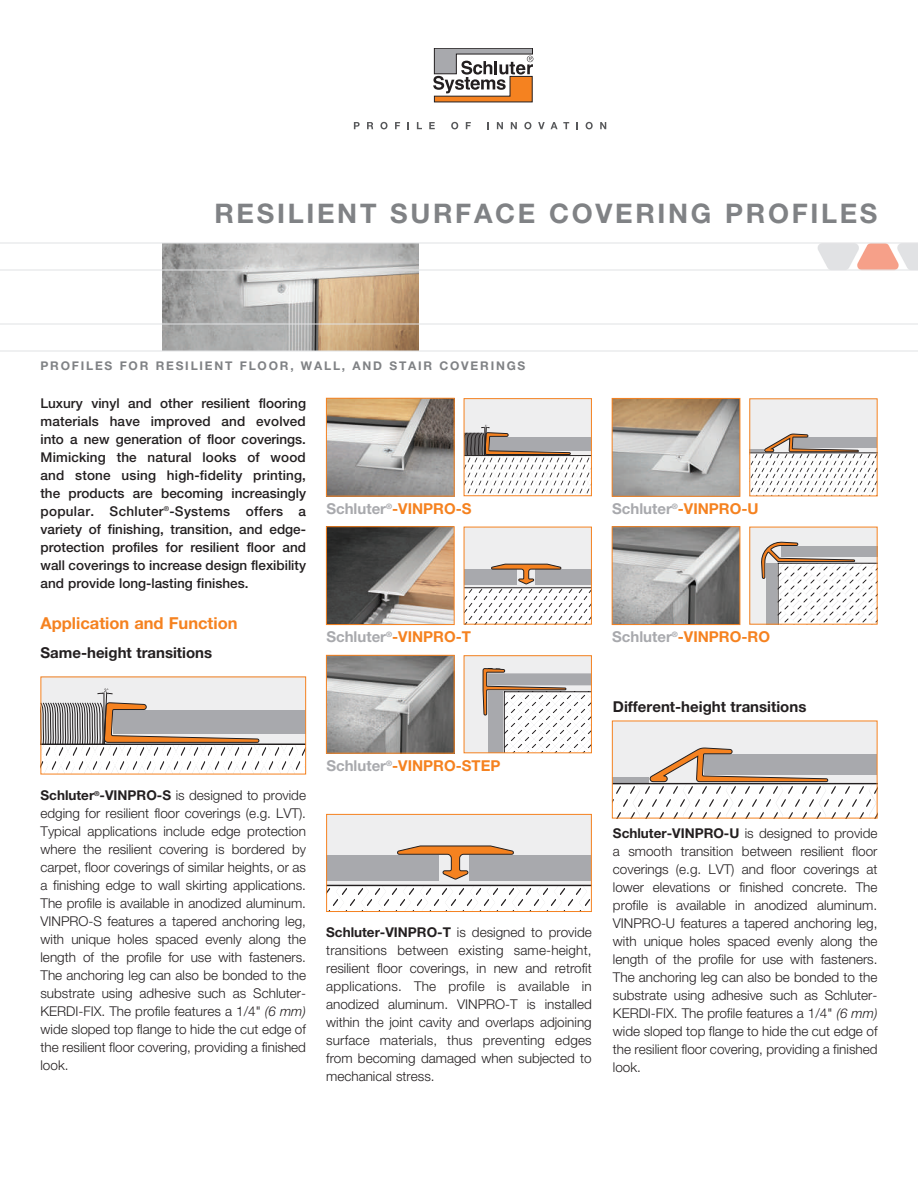
<style>
.page{position:relative;width:918px;height:1188px;background:#fff}
.page>*{position:absolute;margin:0;border:0;box-sizing:border-box;transform-origin:0 0}
.t1{font:700 27px "Helvetica Neue LT Pro";letter-spacing:.1em;color:#808285}
.t2{font:700 16.5px "Helvetica Neue LT Pro";color:#f58220}
.t3{font:700 15px "Helvetica Neue LT Pro";color:#f58220}
.t4{font:700 15px "Helvetica Neue LT Pro";color:#231f20}
.t5{font:300 13.5px/18px "Helvetica Neue LT Pro";color:#231f20;text-align:justify}
.t6{font:500 13.5px/18px "Helvetica Neue LT Pro";color:#231f20;text-align:justify}
.t7{font:700 12px "Helvetica Neue LT Pro";letter-spacing:.15em;color:#808285}
.s1{color:#a8a9ad}
.s2{font-weight:700}
.s3{font-style:italic}
</style>
<div class="page">
<img style="left:162px;top:244px;width:256px;height:107px">
<img style="left:815px;top:242px;width:103px;height:28px">
<hr style="left:0;top:243px;width:918px;height:1px;background:#e1e2e4">
<hr style="left:0;top:351px;width:918px;height:1px;background:#e1e2e4">
<hr style="left:0;top:324px;width:918px;height:1px;background:#e1e2e4">
<hr style="left:0;top:270px;width:918px;height:1px;background:#e1e2e4">
<svg style="left:433px;top:48px;width:100px;height:54px"></svg>
<svg style="left:354px;top:122px;width:6px;height:7px"></svg>
<svg style="left:367px;top:122px;width:6px;height:7px"></svg>
<svg style="left:380px;top:122px;width:8px;height:7px"></svg>
<svg style="left:395px;top:122px;width:5px;height:7px"></svg>
<svg style="left:407px;top:122px;width:2px;height:7px"></svg>
<svg style="left:417px;top:122px;width:5px;height:7px"></svg>
<svg style="left:429px;top:122px;width:6px;height:7px"></svg>
<svg style="left:451px;top:122px;width:7px;height:7px"></svg>
<svg style="left:466px;top:122px;width:5px;height:7px"></svg>
<svg style="left:487px;top:122px;width:2px;height:7px"></svg>
<svg style="left:497px;top:122px;width:6px;height:7px"></svg>
<svg style="left:511px;top:122px;width:6px;height:7px"></svg>
<svg style="left:524px;top:122px;width:7px;height:7px"></svg>
<svg style="left:538px;top:122px;width:7px;height:7px"></svg>
<svg style="left:551px;top:122px;width:18px;height:7px"></svg>
<svg style="left:586px;top:122px;width:7px;height:7px"></svg>
<svg style="left:600px;top:122px;width:6px;height:7px"></svg>
<img style="left:328px;top:400px;width:124px;height:94px">
<div style="left:326px;top:398px;width:128px;height:98px;border:1px solid #f58220"></div>
<img style="left:328px;top:528px;width:124px;height:95px">
<div style="left:326px;top:526px;width:128px;height:99px;border:1px solid #f58220"></div>
<img style="left:328px;top:657px;width:124px;height:94px">
<div style="left:326px;top:655px;width:128px;height:98px;border:1px solid #f58220"></div>
<img style="left:614px;top:400px;width:124px;height:94px">
<div style="left:612px;top:398px;width:128px;height:98px;border:1px solid #f58220"></div>
<img style="left:614px;top:528px;width:124px;height:95px">
<div style="left:612px;top:526px;width:128px;height:99px;border:1px solid #f58220"></div>
<div style="left:464px;top:399px;width:127px;height:97px;background:#eeeeef"></div>
<div style="left:490px;top:437px;width:101px;height:13px;background:#a8a9ad"></div>
<svg style="left:466px;top:457px;width:124px;height:37px;fill:#fff"></svg>
<hr style="left:464px;top:455px;width:127px;height:1px;background:#231f20">
<svg style="left:466px;top:424px;width:105px;height:32px"></svg>
<div style="left:464px;top:398px;width:128px;height:98px;border:1px solid #f58220"></div>
<div style="left:464px;top:527px;width:127px;height:97px;background:#eeeeef"></div>
<div style="left:535px;top:570px;width:56px;height:15px;background:#a8a9ad"></div>
<div style="left:464px;top:570px;width:52px;height:15px;background:#a8a9ad"></div>
<svg style="left:466px;top:588px;width:124px;height:34px;fill:#fff"></svg>
<hr style="left:464px;top:587px;width:127px;height:1px;background:#231f20">
<svg style="left:491px;top:564px;width:70px;height:20px"></svg>
<div style="left:464px;top:656px;width:127px;height:97px;background:#eeeeef"></div>
<svg style="left:483px;top:668px;width:107px;height:83px"></svg>
<div style="left:750px;top:399px;width:127px;height:97px;background:#eeeeef"></div>
<hr style="left:750px;top:449px;width:14px;height:3px;background:#a8a9ad">
<div style="left:793px;top:438px;width:84px;height:10px;background:#a8a9ad"></div>
<svg style="left:752px;top:453px;width:123px;height:41px;fill:#fefefe"></svg>
<hr style="left:750px;top:452px;width:127px;height:1px;background:#231f20">
<svg style="left:764px;top:434px;width:95px;height:18px"></svg>
<div style="left:750px;top:527px;width:127px;height:97px;background:#eeeeef"></div>
<svg style="left:761px;top:542px;width:114px;height:80px"></svg>
<div style="left:41px;top:677px;width:265px;height:97px;background:#eeeeef"></div>
<div style="left:114px;top:711px;width:192px;height:23px;background:#a8a9ad"></div>
<svg style="left:42px;top:745px;width:262px;height:27px;fill:#fff"></svg>
<hr style="left:41px;top:744px;width:265px;height:1px;background:#231f20">
<svg style="left:42px;top:688px;width:218px;height:56px"></svg>
<div style="left:327px;top:814px;width:264px;height:98px;background:#eeeeef"></div>
<div style="left:470px;top:856px;width:121px;height:25px;background:#a8a9ad"></div>
<div style="left:327px;top:856px;width:112px;height:25px;background:#a8a9ad"></div>
<svg style="left:328px;top:886px;width:262px;height:24px;fill:#fff"></svg>
<hr style="left:327px;top:885px;width:264px;height:1px;background:#231f20">
<svg style="left:397px;top:845px;width:117px;height:35px"></svg>
<div style="left:326px;top:814px;width:266px;height:98px;border:1px solid #f58220"></div>
<div style="left:612px;top:721px;width:265px;height:97px;background:#eeeeef"></div>
<div style="left:612px;top:777px;width:36px;height:5px;background:#a8a9ad"></div>
<div style="left:705px;top:755px;width:172px;height:20px;background:#a8a9ad"></div>
<svg style="left:614px;top:784px;width:262px;height:32px;fill:#fff"></svg>
<hr style="left:612px;top:783px;width:265px;height:1px;background:#231f20">
<svg style="left:650px;top:748px;width:178px;height:34px"></svg>
<h1 class="t1" style="left:214px;top:197px;width:665px">RESILIENT SURFACE COVERING PROFILES</h1>
<p class="t7" style="left:40px;top:358px;width:486px">PROFILES FOR RESILIENT FLOOR, WALL, AND STAIR COVERINGS</p>
<p class="t6" style="left:40px;top:394px;width:267px">Luxury vinyl and other resilient flooring materials have improved and evolved into a new generation of floor coverings.<br>Mimicking the natural looks of wood and stone using high-fidelity printing, the products are becoming increasingly popular. Schluter<sup>®</sup>-Systems offers a variety of finishing, transition, and edge&shy;protection profiles for resilient floor and wall coverings to increase design flexibility and provide long-lasting finishes.</p>
<p class="t2" style="left:40px;top:613px;width:199px">Application and Function</p>
<p class="t4" style="left:40px;top:643px;width:173px">Same-height transitions</p>
<p class="t3" style="left:326px;top:499px;width:147px"><span class="s1">Schluter</span><sup>®</sup>-VINPRO-S</p>
<p class="t3" style="left:326px;top:627px;width:146px"><span class="s1">Schluter</span><sup>®</sup>-VINPRO-T</p>
<p class="t5" style="left:40px;top:786px;width:267px"><span class="s2">Schluter</span><sup>®</sup><span class="s2">-VINPRO-S</span> is designed to provide edging for resilient floor coverings (e.g. LVT).<br>Typical applications include edge protection where the resilient covering is bordered by carpet, floor coverings of similar heights, or as a finishing edge to wall skirting applications.<br>The profile is available in anodized aluminum.<br>VINPRO-S features a tapered anchoring leg, with unique holes spaced evenly along the length of the profile for use with fasteners.<br>The anchoring leg can also be bonded to the substrate using adhesive such as Schluter-KERDI-FIX. The profile features a 1/4" <span class="s3">(6 mm) </span>wide sloped top flange to hide the cut edge of the resilient floor covering, providing a finished look.</p>
<p class="t3" style="left:326px;top:756px;width:176px"><span class="s1">Schluter</span><sup>®</sup>-VINPRO-STEP</p>
<p class="t5" style="left:326px;top:923px;width:267px"><span class="s2">Schluter-VINPRO-T</span> is designed to provide transitions between existing same-height, resilient floor coverings, in new and retrofit applications. The profile is available in anodized aluminum. VINPRO-T is installed within the joint cavity and overlaps adjoining surface materials, thus preventing edges from becoming damaged when subjected to mechanical stress.</p>
<p class="t3" style="left:612px;top:499px;width:148px"><span class="s1">Schluter</span><sup>®</sup>-VINPRO-U</p>
<p class="t3" style="left:612px;top:627px;width:159px"><span class="s1">Schluter</span><sup>®</sup>-VINPRO-RO</p>
<p class="t4" style="left:613px;top:698px;width:195px">Different-height transitions</p>
<p class="t5" style="left:613px;top:824px;width:266px"><span class="s2">Schluter-VINPRO-U</span> is designed to provide a smooth transition between resilient floor coverings (e.g. LVT) and floor coverings at lower elevations or finished concrete. The profile is available in anodized aluminum.<br>VINPRO-U features a tapered anchoring leg, with unique holes spaced evenly along the length of the profile for use with fasteners.<br>The anchoring leg can also be bonded to the substrate using adhesive such as Schluter-KERDI-FIX. The profile features a 1/4" <span class="s3">(6 mm) </span>wide sloped top flange to hide the cut edge of the resilient floor covering, providing a finished look.</p>
</div>
